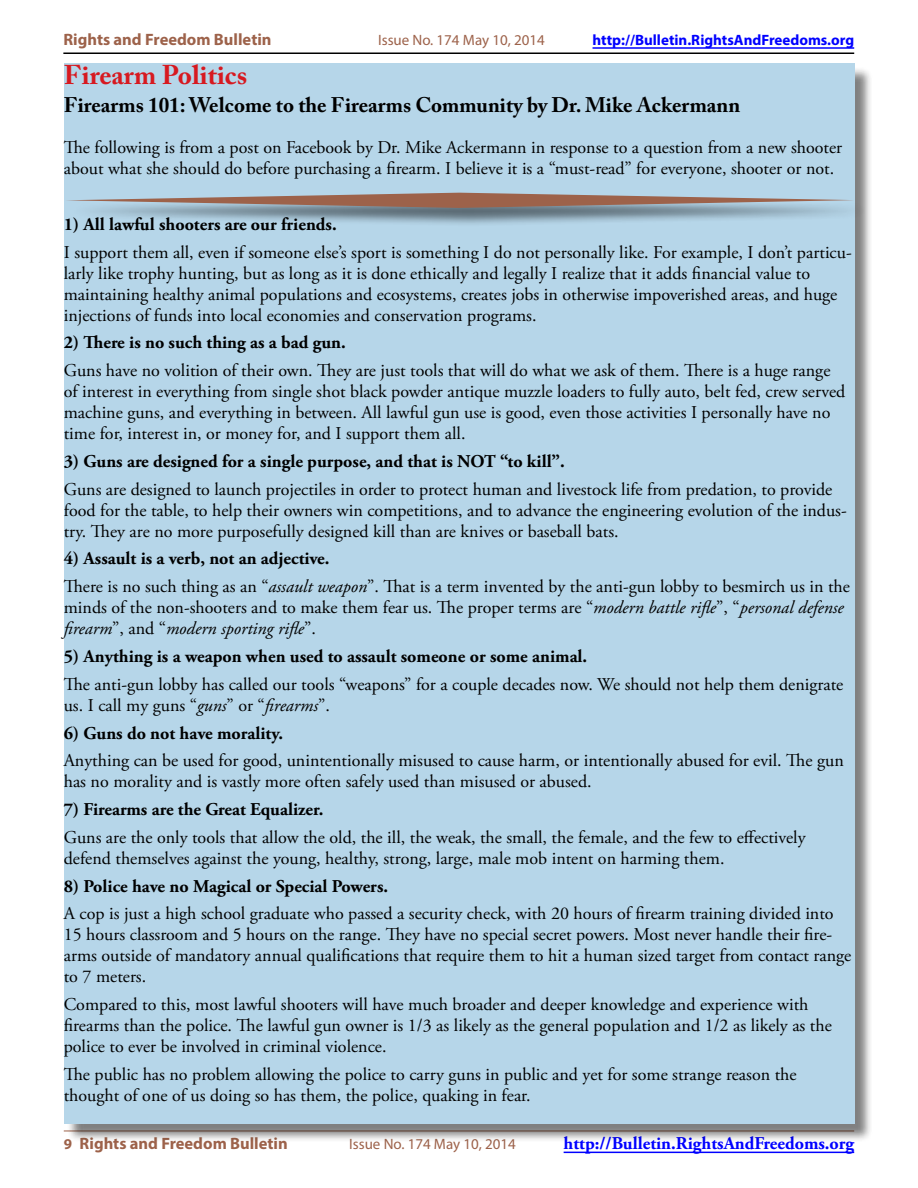
<style>
.page{position:relative;width:918px;height:1188px;background:#fff}
.page>*{position:absolute;margin:0;border:0;box-sizing:border-box;transform-origin:0 0}
.t1{font:700 27px "Adobe Caslon Pro";color:#d71920}
.t2{font:700 21px "Adobe Caslon Pro";color:#000}
.t3{font:18px/21px "Adobe Garamond Pro";color:#000}
.t4{font:700 18px "Adobe Garamond Pro";color:#000}
.t5{font:700 18px "Adobe Garamond Pro";color:#00f}
.t6{font:700 16.5px "Myriad Pro";color:#9d624a}
.t7{font:15px "Myriad Pro";color:#9d624a}
.t8{font:700 15px "Myriad Pro";color:#00f}
.s1{font-weight:700}
.s2{font-style:italic}
.s3{font-size:15px}
</style>
<div class="page">
<hr style="left:63px;top:52px;width:791px;height:2px;background:#000">
<hr style="left:593px;top:47px;width:261px;height:2px;background:#00f">
<hr style="left:64px;top:1131px;width:790px;height:1px;background:#9d624a">
<hr style="left:564px;top:1152px;width:290px;height:1px;background:#00f">
<div style="left:65px;top:66px;width:808px;height:1077px;background:#000;opacity:.5"></div>
<div style="left:64px;top:64px;width:790px;height:1060px;background:#b6d6e9"></div>
<div style="left:71px;top:195px;width:799px;height:32px;background:#000;opacity:.5"></div>
<svg style="left:67px;top:193px;width:787px;height:15px"></svg>
<p class="t6" style="left:63px;top:29px;width:210px">Rights and Freedom Bulletin</p>
<p class="t7" style="left:378px;top:31px;width:168px">Issue No. 174 May 10, 2014</p>
<p class="t8" style="left:593px;top:30px;width:263px">http://Bulletin.RightsAndFreedoms.org</p>
<h1 class="t1" style="left:64px;top:59px;width:185px">Firearm Politics</h1>
<p class="t2" style="left:64px;top:93px;width:678px">Firearms 101: Welcome to the Firearms Community by Dr. Mike Ackermann</p>
<p class="t3" style="left:64px;top:138px;width:780px">The following is from a post on Facebook by Dr. Mike Ackermann in response to a question from a new shooter about what she should do before purchasing a firearm. I believe it is a “must-read” for everyone, shooter or not.</p>
<p class="t4" style="left:64px;top:214px;width:274px">1) All lawful shooters are our friends.</p>
<p class="t3" style="left:64px;top:242px;width:790px">I support them all, even if someone else’s sport is something I do not personally like. For example, I don’t particu&shy;larly like trophy hunting, but as long as it is done ethically and legally I realize that it adds financial value to maintaining healthy animal populations and ecosystems, creates jobs in otherwise impoverished areas, and huge injections of funds into local economies and conservation programs.</p>
<p class="t4" style="left:64px;top:332px;width:283px">2) There is no such thing as a bad gun.</p>
<p class="t3" style="left:64px;top:361px;width:783px">Guns have no volition of their own. They are just tools that will do what we ask of them. There is a huge range of interest in everything from single shot black powder antique muzzle loaders to fully auto, belt fed, crew served machine guns, and everything in between. All lawful gun use is good, even those activities I personally have no time for, interest in, or money for, and I support them all.</p>
<p class="t4" style="left:64px;top:451px;width:503px">3) Guns are designed for a single purpose, and that is NOT “to kill”.</p>
<p class="t3" style="left:64px;top:479px;width:785px">Guns are designed to launch projectiles in order to protect human and livestock life from predation, to provide food for the table, to help their owners win competitions, and to advance the engineering evolution of the indus&shy;try. They are no more purposefully designed kill than are knives or baseball bats.</p>
<p class="t3" style="left:64px;top:546px;width:788px;line-height:27.8px"><span class="s1">4) Assault is a verb, not an adjective.<br></span>There is no such thing as an “<span class="s2">assault weapon</span>”. That is a term invented by the anti-gun lobby to besmirch us in the</p>
<p class="t3" style="left:64px;top:598px;width:782px">minds of the non-shooters and to make them fear us. The proper terms are “<span class="s2">modern battle rifle</span>”, “<span class="s2">personal defense firearm</span>”, and “<span class="s2">modern sporting rifle</span>”.</p>
<p class="t4" style="left:64px;top:646px;width:525px">5) Anything is a weapon when used to assault someone or some animal.</p>
<p class="t3" style="left:64px;top:674px;width:781px">The anti-gun lobby has called our tools “weapons” for a couple decades now. We should not help them denigrate us. I call my guns “<span class="s2">guns</span>” or “<span class="s2">firearms</span>”.</p>
<p class="t4" style="left:64px;top:722px;width:221px">6) Guns do not have morality.</p>
<p class="t3" style="left:64px;top:751px;width:782px">Anything can be used for good, unintentionally misused to cause harm, or intentionally abused for evil. The gun has no morality and is vastly more often safely used than misused or abused.</p>
<p class="t4" style="left:64px;top:799px;width:261px">7) Firearms are the Great Equalizer.</p>
<p class="t3" style="left:64px;top:827px;width:743px">Guns are the only tools that allow the old, the ill, the weak, the small, the female, and the few to effectively defend themselves against the young, healthy, strong, large, male mob intent on harming them.</p>
<p class="t4" style="left:64px;top:875px;width:326px">8) Police have no Magical or Special Powers.</p>
<p class="t3" style="left:64px;top:904px;width:789px">A cop is just a high school graduate who passed a security check, with 20 hours of firearm training divided into 15 hours classroom and 5 hours on the range. They have no special secret powers. Most never handle their fire&shy;arms outside of mandatory annual qualifications that require them to hit a human sized target from contact range to 7 meters.</p>
<p class="t3" style="left:64px;top:994px;width:770px">Compared to this, most lawful shooters will have much broader and deeper knowledge and experience with firearms than the police. The lawful gun owner is 1/3 as likely as the general population and 1/2 as likely as the police to ever be involved in criminal violence.</p>
<p class="t3" style="left:64px;top:1064px;width:734px">The public has no problem allowing the police to carry guns in public and yet for some strange reason the thought of one of us doing so has them, the police, quaking in fear.</p>
<p class="t6" style="left:64px;top:1133px;width:226px"><span class="s3">9</span> Rights and Freedom Bulletin</p>
<p class="t7" style="left:349px;top:1135px;width:168px">Issue No. 174 May 10, 2014</p>
<p class="t5" style="left:564px;top:1133px;width:292px">http://Bulletin.RightsAndFreedoms.org</p>
</div>
